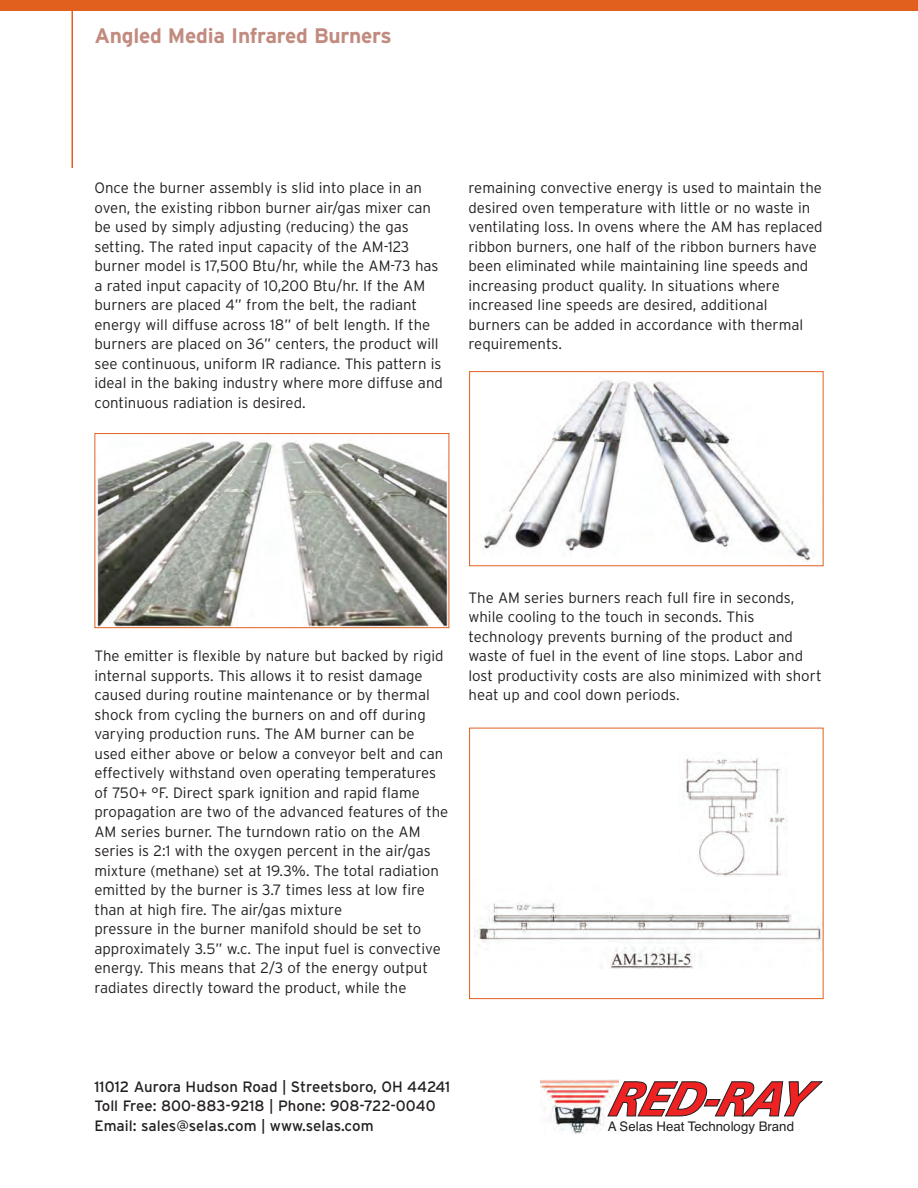
<style>
.page{position:relative;width:918px;height:1188px;background:#fff}
.page>*{position:absolute;margin:0;border:0;box-sizing:border-box;transform-origin:0 0}
.t1{font:700 21px "Interstate";letter-spacing:-.015em;color:#c18b80}
.t2{font:300 15px/19.5px "Interstate";color:#231f20}
.t3{font:15px/19.5px "Interstate";color:#231f20}
.t4{font:13.2px "Helvetica";color:#231f20}
</style>
<div class="page">
<hr style="left:72px;top:0;width:1px;height:168px;background:#e1601e">
<img style="left:97px;top:441px;width:350px;height:185px">
<div style="left:94px;top:433px;width:355px;height:195px;border:1px solid #e1601e"></div>
<img style="left:483px;top:380px;width:331px;height:182px">
<div style="left:469px;top:371px;width:355px;height:195px;border:1px solid #e1601e"></div>
<div style="left:0;top:0;width:918px;height:10px;background:#e1601e"></div>
<img style="left:540px;top:1080px;width:67px;height:53px">
<svg style="left:607px;top:1080px;width:216px;height:37px"></svg>
<img style="left:474px;top:903px;width:348px;height:65px">
<div style="left:469px;top:728px;width:355px;height:271px;border:1px solid #e1601e"></div>
<img style="left:684px;top:758px;width:103px;height:119px">
<h1 class="t1" style="left:94px;top:23px;width:299px">Angled Media Infrared Burners</h1>
<p class="t2" style="left:94px;top:178px;width:350px">Once the burner assembly is slid into place in an oven, the existing ribbon burner air/gas mixer can be used by simply adjusting (reducing) the gas setting. The rated input capacity of the AM-123 burner model is 17,500 Btu/hr, while the AM-73 has a rated input capacity of 10,200 Btu/hr. If the AM burners are placed 4” from the belt, the radiant energy will diffuse across 18” of belt length. If the burners are placed on 36” centers, the product will see continuous, uniform IR radiance. This pattern is ideal in the baking industry where more diffuse and continuous radiation is desired.</p>
<p class="t2" style="left:469px;top:178px;width:356px">remaining convective energy is used to maintain the desired oven temperature with little or no waste in ventilating loss. In ovens where the AM has replaced ribbon burners, one half of the ribbon burners have been eliminated while maintaining line speeds and increasing product quality. In situations where increased line speeds are desired, additional burners can be added in accordance with thermal requirements.</p>
<p class="t2" style="left:94px;top:646px;width:355px">The emitter is flexible by nature but backed by rigid internal supports. This allows it to resist damage caused during routine maintenance or by thermal shock from cycling the burners on and off during varying production runs. The AM burner can be used either above or below a conveyor belt and can effectively withstand oven operating temperatures of 750+ °F. Direct spark ignition and rapid flame propagation are two of the advanced features of the AM series burner. The turndown ratio on the AM series is 2:1 with the oxygen percent in the air/gas mixture (methane) set at 19.3%. The total radiation emitted by the burner is 3.7 times less at low fire than at high fire. The air/gas mixture<br>pressure in the burner manifold should be set to approximately 3.5” w.c. The input fuel is convective energy. This means that 2/3 of the energy output radiates directly toward the product, while the</p>
<p class="t2" style="left:469px;top:588px;width:355px">The AM series burners reach full fire in seconds, while cooling to the touch in seconds. This technology prevents burning of the product and waste of fuel in the event of line stops. Labor and lost productivity costs are also minimized with short heat up and cool down periods.</p>
<p class="t3" style="left:94px;top:1077px;width:357px">11012 Aurora Hudson Road | Streetsboro, OH 44241<br>Toll Free: 800-883-9218 | Phone: 908-722-0040<br>Email: sales@selas.com | www.selas.com</p>
<p class="t4" style="left:608px;top:1116px;width:188px">A Selas Heat Technology Brand</p>
</div>
